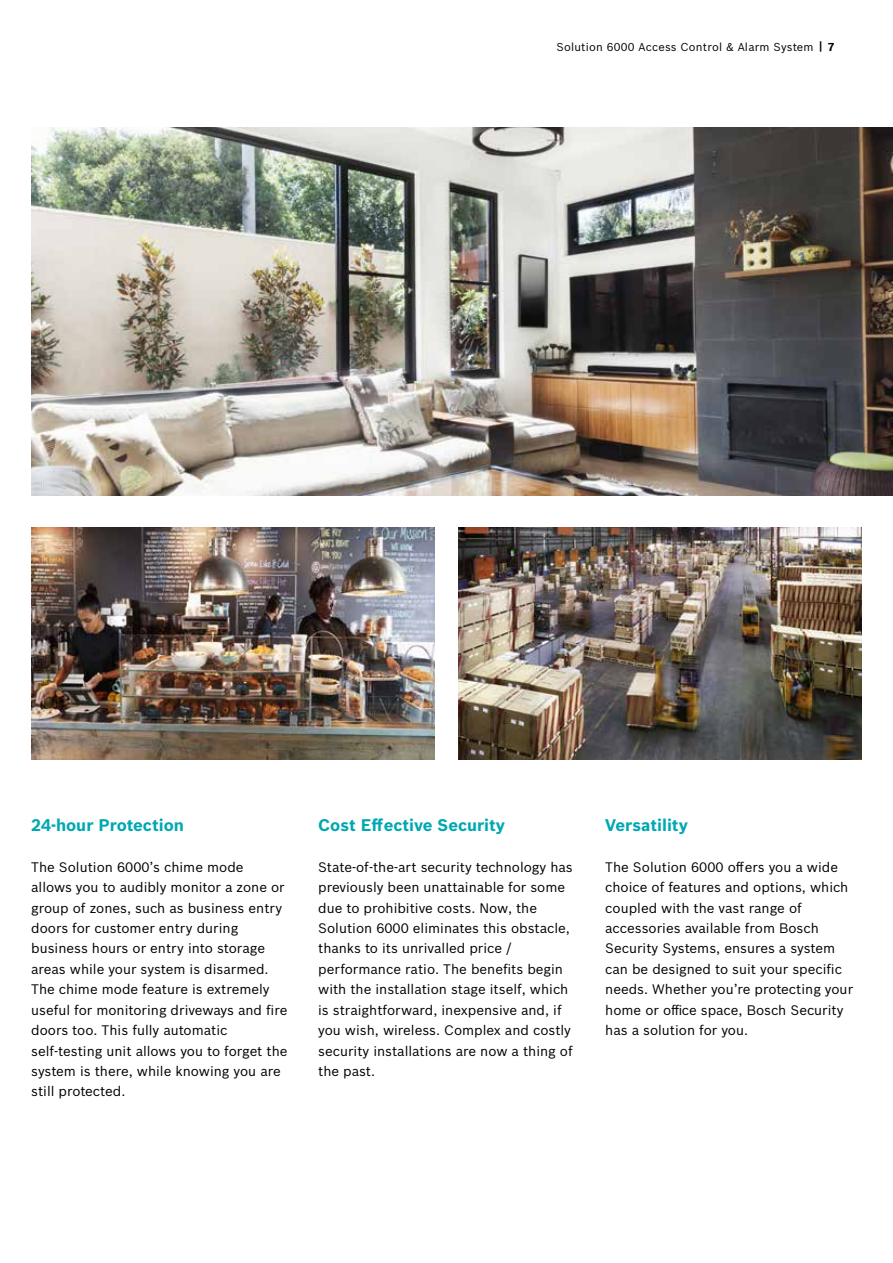
<style>
.page{position:relative;width:893px;height:1263px;background:#fff}
.page>*{position:absolute;margin:0;border:0;box-sizing:border-box;transform-origin:0 0}
.t1{font:700 16.5px "Bosch Sans";color:#00a8b1}
.t2{font:13.5px/20.4px "Bosch Sans";color:#000}
.t3{font:11.25px "Bosch Sans";letter-spacing:.02em;color:#000}
.s1{font-weight:700}
</style>
<div class="page">
<img style="left:31px;top:127px;width:862px;height:368px">
<img style="left:32px;top:527px;width:403px;height:233px">
<img style="left:458px;top:527px;width:404px;height:233px">
<p class="t3" style="left:556px;top:38px;width:280px">Solution 6000 Access Control &amp; Alarm System <span class="s1">| 7</span></p>
<p class="t1" style="left:31px;top:812px;width:154px">24-hour Protection</p>
<p class="t2" style="left:31px;top:856px;width:258px">The Solution 6000’s chime mode allows you to audibly monitor a zone or group of zones, such as business entry doors for customer entry during business hours or entry into storage areas while your system is disarmed.<br>The chime mode feature is extremely useful for monitoring driveways and fire doors too. This fully automatic self-testing unit allows you to forget the system is there, while knowing you are still protected.</p>
<p class="t1" style="left:318px;top:812px;width:188px">Cost Effective Security</p>
<p class="t2" style="left:318px;top:856px;width:256px">State-of-the-art security technology has previously been unattainable for some due to prohibitive costs. Now, the Solution 6000 eliminates this obstacle, thanks to its unrivalled price / performance ratio. The benefits begin with the installation stage itself, which is straightforward, inexpensive and, if you wish, wireless. Complex and costly security installations are now a thing of the past.</p>
<p class="t1" style="left:605px;top:812px;width:84px">Versatility</p>
<p class="t2" style="left:605px;top:856px;width:249px">The Solution 6000 offers you a wide choice of features and options, which coupled with the vast range of accessories available from Bosch Security Systems, ensures a system can be designed to suit your specific needs. Whether you’re protecting your home or office space, Bosch Security has a solution for you.</p>
</div>
